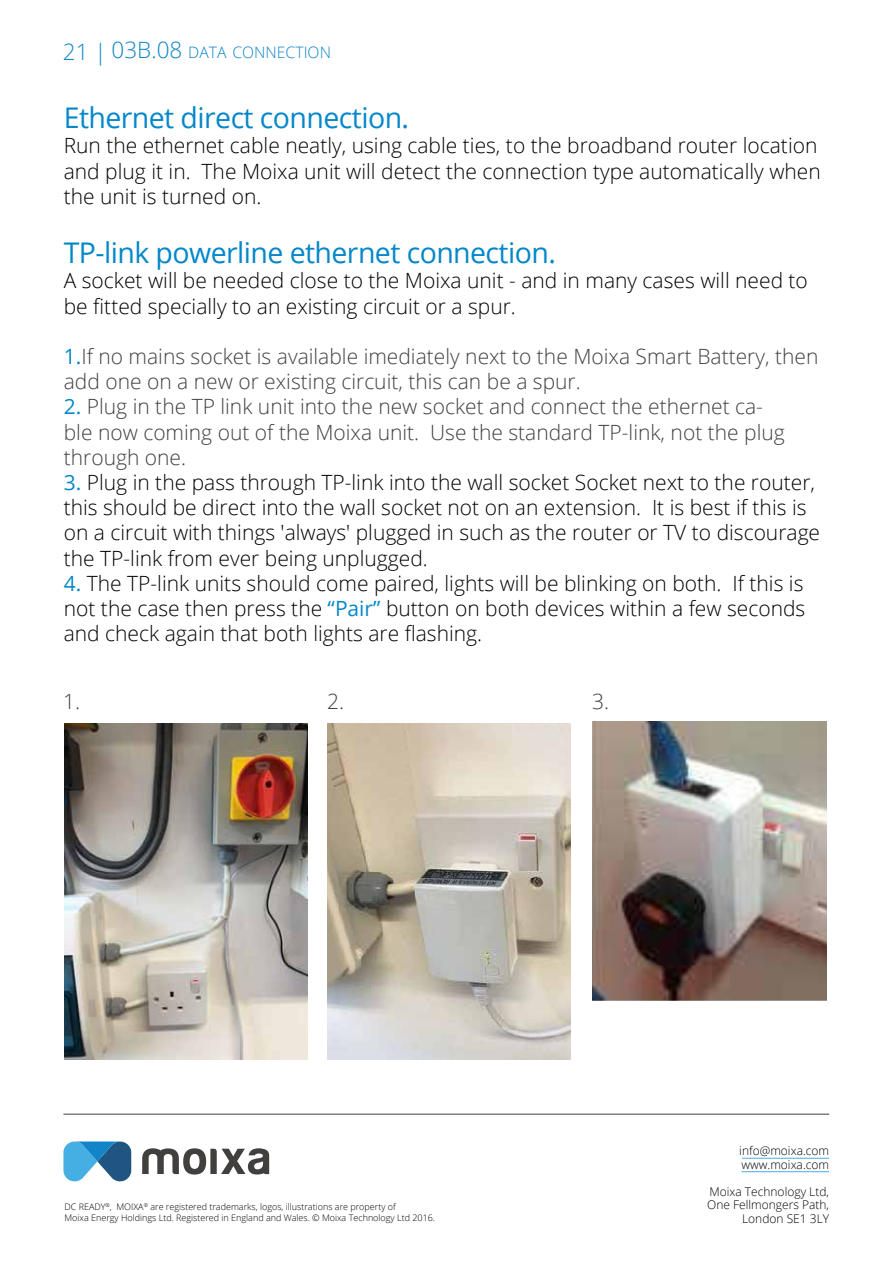
<style>
.page{position:relative;width:893px;height:1263px;background:#fff}
.page>*{position:absolute;margin:0;border:0;box-sizing:border-box;transform-origin:0 0}
.t1{font:28.5px "Open Sans";letter-spacing:-.02em;color:#0487c9}
.t2{font:300 22.5px "Open Sans";color:#1185c7}
.t3{font:300 21px/25.2px "Open Sans";color:#000}
.t4{font:300 21px/25.2px "Open Sans";color:#41403f}
.t5{font:300 15.75px "Open Sans";color:#1185c7}
.t6{font:300 12px/13.5px "Open Sans";color:#000}
.t7{font:300 9px/10.8px "Open Sans";color:#000}
.s1{font-size:22.5px}
.s2{font-weight:400;color:#0087c9}
.s3{font-weight:400;color:#0487c9}
</style>
<div class="page">
<svg style="left:142px;top:1148px;width:127px;height:27px"></svg>
<svg style="left:63px;top:1141px;width:68px;height:41px"></svg>
<hr style="left:742px;top:1158px;width:87px;height:1px;background:#45afe4">
<hr style="left:741px;top:1171px;width:88px;height:1px;background:#45afe4">
<hr style="left:63px;top:1114px;width:766px;height:1px;background:#41403f">
<img style="left:592px;top:721px;width:235px;height:280px">
<img style="left:327px;top:723px;width:244px;height:336px">
<img style="left:64px;top:723px;width:244px;height:336px">
<p class="t2" style="left:63px;top:36px;width:45px">21 |</p>
<p class="t5" style="left:112px;top:41px;width:221px"><span class="s1">03B.08</span> DATA CONNECTION</p>
<h1 class="t1" style="left:64px;top:98px;width:347px">Ethernet direct connection.</h1>
<p class="t3" style="left:64px;top:133px;width:758px">Run the ethernet cable neatly, using cable ties, to the broadband router location and plug it in. The Moixa unit will detect the connection type automatically when the unit is turned on.</p>
<h1 class="t1" style="left:64px;top:233px;width:494px">TP-link powerline ethernet connection.</h1>
<p class="t3" style="left:64px;top:268px;width:746px">A socket will be needed close to the Moixa unit - and in many cases will need to be fitted specially to an existing circuit or a spur.</p>
<p class="t4" style="left:64px;top:343px;width:756px"><span class="s2">1.</span>If no mains socket is available imediately next to the Moixa Smart Battery, then add one on a new or existing circuit, this can be a spur.</p>
<p class="t4" style="left:64px;top:394px;width:723px"><span class="s2">2.</span> Plug in the TP link unit into the new socket and connect the ethernet ca&shy;ble now coming out of the Moixa unit. Use the standard TP-link, not the plug through one.</p>
<p class="t3" style="left:64px;top:469px;width:758px"><span class="s3">3.</span> Plug in the pass through TP-link into the wall socket Socket next to the router, this should be direct into the wall socket not on an extension. It is best if this is on a circuit with things 'always' plugged in such as the router or TV to discourage the TP-link from ever being unplugged.</p>
<p class="t3" style="left:64px;top:570px;width:743px;text-align:justify"><span class="s3">4.</span> The TP-link units should come paired, lights will be blinking on both. If this is not the case then press the <span class="s3">“Pair”</span> button on both devices within a few seconds and check again that both lights are flashing.</p>
<p class="t4" style="left:63px;top:688px;width:18px">1.</p>
<p class="t4" style="left:327px;top:688px;width:18px">2.</p>
<p class="t4" style="left:592px;top:688px;width:18px">3.</p>
<p class="t7" style="left:64px;top:1201px;width:372px">DC READY<sup>®</sup>, MOIXA<sup>®</sup> are registered trademarks, logos, illustrations are property of<br>Moixa Energy Holdings Ltd. Registered in England and Wales. © Moixa Technology Ltd 2016.</p>
<p class="t6" style="left:739px;top:1144px;width:91px">info@moixa.com www.moixa.com</p>
<p class="t6" style="left:707px;top:1184px;width:124px;text-align:right">Moixa Technology Ltd,<br>One Fellmongers Path,<br>London SE1 3LY</p>
</div>
